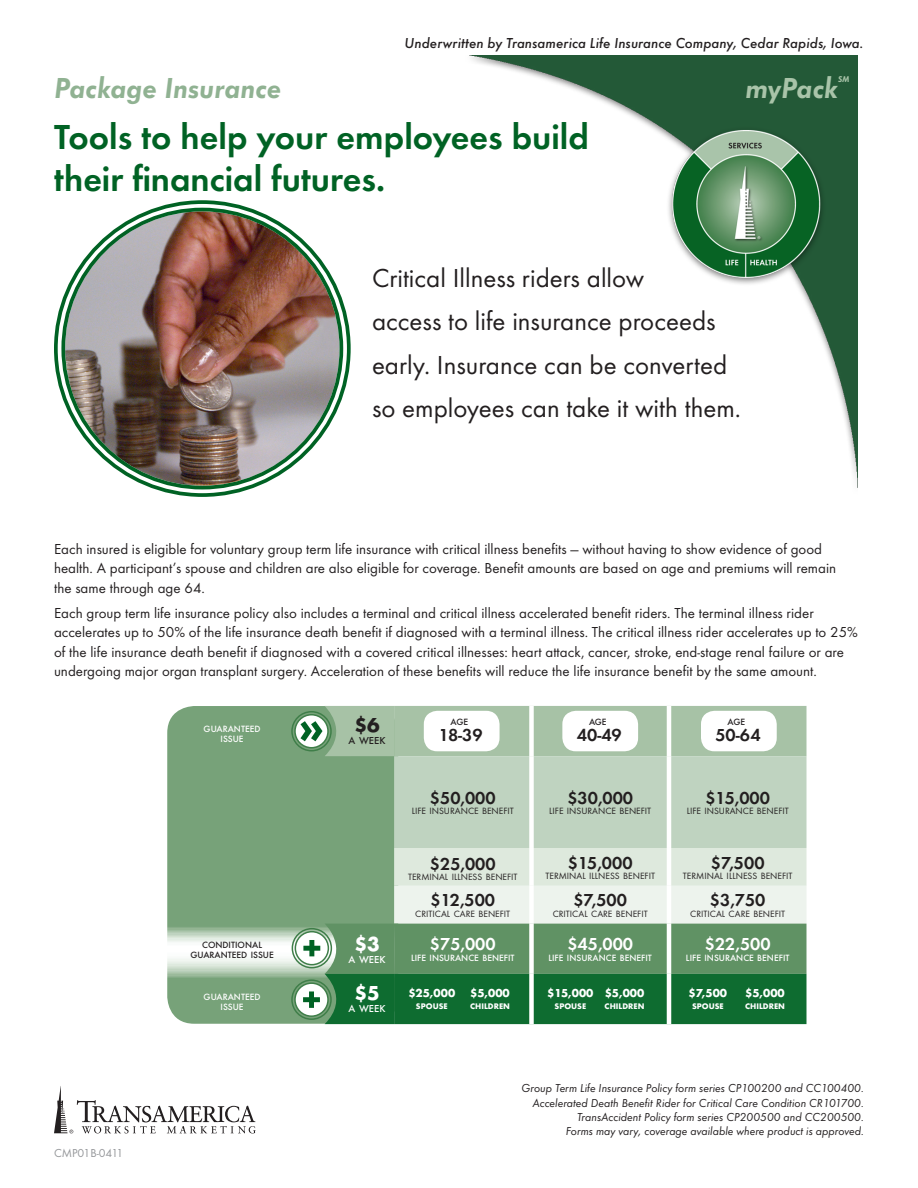
<style>
.page{position:relative;width:918px;height:1188px;background:#fff}
.page>*{position:absolute;margin:0;border:0;box-sizing:border-box;transform-origin:0 0}
.t1{font:600 36px/42px "Futura T";color:#006224}
.t2{font:italic 600 30px "Futura T";color:#90b292}
.t3{font:italic 600 30px "Futura T";color:#a9c4a9}
.Header_copy{font:27px/43.5px "Futura T";color:#231f20}
.Body_head{font:700 21px "Futura T";color:#fff}
.Body_head-2{font:700 21px "Futura T";color:#231f20}
.Body_head-3{font:600 18px "Futura T";color:#231f20}
.Body_head-4{font:600 18px "Futura T";color:#fff}
.Body_content{font:15px/19.5px "Futura T";color:#231f20}
.Underwriting_Info{font:italic 500 15px "Futura T";color:#231f20}
.t4{font:italic 12px "Futura T";color:#231f20}
.Body_head-5{font:700 12px "Futura T";color:#fff}
.t5{font:12px "Futura T";letter-spacing:-.005em;color:#95979a}
.Body_head-6{font:500 10.5px "Futura T";color:#fff}
.Body_head-7{font:500 10.5px "Futura T";color:#231f20}
.Body_head-8{font:9.45px "Futura T";color:#231f20}
.Body_head-9{font:500 9.45px/10.5px "Futura T";color:#fff;text-align:center}
.Body_head-10{font:500 9.45px "Futura T";color:#231f20}
.t6{font:italic 600 8.7px "Futura T";color:#a9c4a9}
.Body_head-11{font:700 8.4px "Futura T";color:#fff}
</style>
<div class="page">
<img style="left:471px;top:56px;width:387px;height:432px">
<img style="left:60px;top:206px;width:283px;height:284px">
<div style="left:54px;top:200px;width:297px;height:297px;border:11px solid #fff;border-radius:50%"></div>
<svg style="left:167px;top:706px;width:133px;height:318px;background:#86ac88"></svg>
<svg style="left:295px;top:715px;width:33px;height:33px"></svg>
<div style="left:291px;top:711px;width:41px;height:40px;border:1px solid #3f7e49;border-radius:50%"></div>
<div style="left:294px;top:714px;width:35px;height:34px;border:1px solid #3f7e49;border-radius:50%"></div>
<svg style="left:295px;top:932px;width:33px;height:33px"></svg>
<div style="left:292px;top:928px;width:40px;height:40px;border:1px solid #3f7e49;border-radius:50%"></div>
<div style="left:295px;top:931px;width:34px;height:34px;border:1px solid #3f7e49;border-radius:50%"></div>
<svg style="left:295px;top:983px;width:33px;height:33px"></svg>
<div style="left:291px;top:979px;width:41px;height:41px;border:1px solid #3f7e49;border-radius:50%"></div>
<div style="left:294px;top:982px;width:35px;height:35px;border:1px solid #3f7e49;border-radius:50%"></div>
<svg style="left:300px;top:706px;width:507px;height:318px;background:#99bb9f"></svg>
<svg style="left:54px;top:1086px;width:202px;height:47px"></svg>
<p class="Underwriting_Info" style="left:405px;top:34px;width:461px">Underwritten by Transamerica Life Insurance Company, Cedar Rapids, Iowa.</p>
<p class="t2" style="left:54px;top:70px;width:229px">Package Insurance</p>
<p class="t3" style="left:745px;top:70px;width:94px">myPack</p>
<p class="t6" style="left:838px;top:74px;width:13px">SM</p>
<p class="t1" style="left:54px;top:116px;width:536px">Tools to help your employees build their financial futures.</p>
<p class="Header_copy" style="left:372px;top:256px;width:370px">Critical Illness riders allow<br>access to life insurance proceeds early. Insurance can be converted so employees can take it with them.</p>
<p class="Body_content" style="left:54px;top:539px;width:784px">Each insured is eligible for voluntary group term life insurance with critical illness benefits — without having to show evidence of good health. A participant’s spouse and children are also eligible for coverage. Benefit amounts are based on age and premiums will remain the same through age 64.</p>
<p class="Body_content" style="left:54px;top:603px;width:805px">Each group term life insurance policy also includes a terminal and critical illness accelerated benefit riders. The terminal illness rider accelerates up to 50% of the life insurance death benefit if diagnosed with a terminal illness. The critical illness rider accelerates up to 25% of the life insurance death benefit if diagnosed with a covered critical illnesses: heart attack, cancer, stroke, end-stage renal failure or are undergoing major organ transplant surgery. Acceleration of these benefits will reduce the life insurance benefit by the same amount.</p>
<p class="Body_head-9" style="left:204px;top:723px;width:58px">GUARANTEED<br>ISSUE</p>
<p class="t5" style="left:54px;top:1146px;width:71px">CMP01B-0411</p>
<p class="Body_head-10" style="left:202px;top:939px;width:61px">CONDITIONAL</p>
<p class="Body_head-10" style="left:190px;top:950px;width:85px">GUARANTEED ISSUE</p>
<p class="Body_head-9" style="left:204px;top:991px;width:58px">GUARANTEED<br>ISSUE</p>
<p class="Body_head-2" style="left:354px;top:712px;width:27px">$6</p>
<p class="Body_head-7" style="left:348px;top:734px;width:39px">A WEEK</p>
<p class="Body_head" style="left:354px;top:931px;width:27px">$3</p>
<p class="Body_head-6" style="left:348px;top:953px;width:39px">A WEEK</p>
<p class="Body_head" style="left:354px;top:980px;width:27px">$5</p>
<p class="Body_head-6" style="left:348px;top:1002px;width:39px">A WEEK</p>
<p class="Body_head-10" style="left:450px;top:716px;width:19px">AGE</p>
<p class="Body_head-3" style="left:439px;top:725px;width:45px">18-39</p>
<p class="Body_head-3" style="left:430px;top:787px;width:67px">$50,000</p>
<p class="Body_head-8" style="left:412px;top:806px;width:104px">LIFE INSURANCE BENEFIT</p>
<p class="Body_head-3" style="left:430px;top:853px;width:67px">$25,000</p>
<p class="Body_head-8" style="left:408px;top:872px;width:111px">TERMINAL ILLNESS BENEFIT</p>
<p class="Body_head-3" style="left:430px;top:890px;width:66px">$12,500</p>
<p class="Body_head-8" style="left:415px;top:908px;width:96px">CRITICAL CARE BENEFIT</p>
<p class="Body_head-4" style="left:430px;top:934px;width:67px">$75,000</p>
<p class="Body_head-9" style="left:411px;top:952px;width:105px">LIFE INSURANCE BENEFIT</p>
<p class="Body_head-5" style="left:408px;top:986px;width:48px">$25,000</p>
<p class="Body_head-11" style="left:416px;top:1002px;width:33px">SPOUSE</p>
<p class="Body_head-5" style="left:470px;top:986px;width:41px">$5,000</p>
<p class="Body_head-11" style="left:470px;top:1002px;width:41px">CHILDREN</p>
<p class="Body_head-10" style="left:589px;top:716px;width:19px">AGE</p>
<p class="Body_head-3" style="left:577px;top:725px;width:46px">40-49</p>
<p class="Body_head-3" style="left:567px;top:787px;width:67px">$30,000</p>
<p class="Body_head-8" style="left:549px;top:806px;width:104px">LIFE INSURANCE BENEFIT</p>
<p class="Body_head-3" style="left:568px;top:852px;width:66px">$15,000</p>
<p class="Body_head-8" style="left:545px;top:870px;width:111px">TERMINAL ILLNESS BENEFIT</p>
<p class="Body_head-3" style="left:573px;top:890px;width:55px">$7,500</p>
<p class="Body_head-8" style="left:553px;top:908px;width:96px">CRITICAL CARE BENEFIT</p>
<p class="Body_head-4" style="left:567px;top:934px;width:67px">$45,000</p>
<p class="Body_head-9" style="left:548px;top:952px;width:105px">LIFE INSURANCE BENEFIT</p>
<p class="Body_head-5" style="left:547px;top:986px;width:48px">$15,000</p>
<p class="Body_head-11" style="left:555px;top:1002px;width:33px">SPOUSE</p>
<p class="Body_head-5" style="left:605px;top:986px;width:41px">$5,000</p>
<p class="Body_head-11" style="left:605px;top:1002px;width:41px">CHILDREN</p>
<p class="Body_head-10" style="left:728px;top:716px;width:19px">AGE</p>
<p class="Body_head-3" style="left:715px;top:725px;width:47px">50-64</p>
<p class="Body_head-3" style="left:705px;top:787px;width:66px">$15,000</p>
<p class="Body_head-8" style="left:687px;top:806px;width:104px">LIFE INSURANCE BENEFIT</p>
<p class="Body_head-3" style="left:711px;top:852px;width:55px">$7,500</p>
<p class="Body_head-8" style="left:683px;top:870px;width:111px">TERMINAL ILLNESS BENEFIT</p>
<p class="Body_head-3" style="left:710px;top:890px;width:57px">$3,750</p>
<p class="Body_head-8" style="left:690px;top:908px;width:96px">CRITICAL CARE BENEFIT</p>
<p class="Body_head-4" style="left:705px;top:934px;width:67px">$22,500</p>
<p class="Body_head-9" style="left:686px;top:952px;width:105px">LIFE INSURANCE BENEFIT</p>
<p class="Body_head-5" style="left:689px;top:986px;width:40px">$7,500</p>
<p class="Body_head-11" style="left:692px;top:1002px;width:33px">SPOUSE</p>
<p class="Body_head-5" style="left:745px;top:986px;width:41px">$5,000</p>
<p class="Body_head-11" style="left:745px;top:1002px;width:41px">CHILDREN</p>
<p class="t4" style="left:522px;top:1081px;width:344px">Group Term Life Insurance Policy form series CP100200 and CC100400.</p>
<p class="t4" style="left:532px;top:1096px;width:333px">Accelerated Death Benefit Rider for Critical Care Condition CR101700.</p>
<p class="t4" style="left:577px;top:1110px;width:288px">TransAccident Policy form series CP200500 and CC200500.</p>
<p class="t4" style="left:566px;top:1124px;width:300px">Forms may vary, coverage available where product is approved.</p>
</div>
